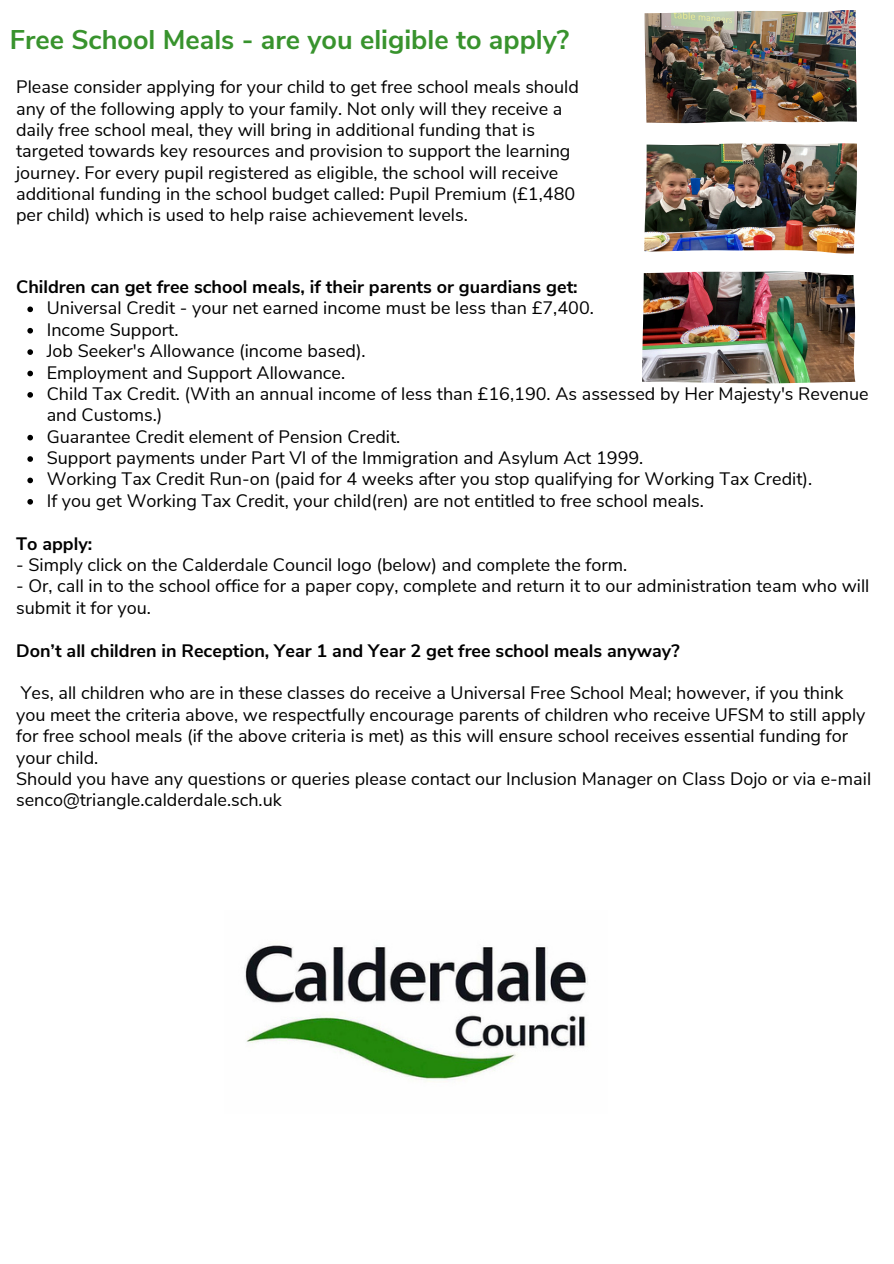
<style>
.page{position:relative;width:894px;height:1264px;background:#fff}
.page>*{position:absolute;margin:0;border:0;box-sizing:border-box;transform-origin:0 0}
.t1{font:700 27px "Nunito Sans";color:#38932d}
.t2{font:18px/21.3px "Nunito Sans";color:#000}
.t3{font:700 18px "Nunito Sans";color:#000}
</style>
<div class="page">
<img style="left:244px;top:944px;width:344px;height:138px">
<img style="left:644px;top:10px;width:212px;height:113px">
<img style="left:644px;top:143px;width:212px;height:111px">
<img style="left:642px;top:271px;width:213px;height:112px">
<svg style="left:27px;top:306px;width:6px;height:6px"></svg>
<svg style="left:27px;top:328px;width:6px;height:5px"></svg>
<svg style="left:27px;top:349px;width:6px;height:6px"></svg>
<svg style="left:27px;top:371px;width:6px;height:5px"></svg>
<svg style="left:27px;top:392px;width:6px;height:6px"></svg>
<svg style="left:27px;top:435px;width:6px;height:5px"></svg>
<svg style="left:27px;top:456px;width:6px;height:6px"></svg>
<svg style="left:27px;top:477px;width:6px;height:6px"></svg>
<svg style="left:27px;top:499px;width:6px;height:5px"></svg>
<h1 class="t1" style="left:10px;top:22px;width:561px">Free School Meals - are you eligible to apply?</h1>
<p class="t2" style="left:16px;top:77px;width:564px">Please consider applying for your child to get free school meals should any of the following apply to your family. Not only will they receive a daily free school meal, they will bring in additional funding that is targeted towards key resources and provision to support the learning journey. For every pupil registered as eligible, the school will receive additional funding in the school budget called: Pupil Premium (£1,480 per child) which is used to help raise achievement levels.</p>
<p class="t3" style="left:16px;top:275px;width:563px">Children can get free school meals, if their parents or guardians get:</p>
<h2 class="t2" style="left:47px;top:298px;width:548px">Universal Credit - your net earned income must be less than £7,400.</h2>
<p class="t2" style="left:47px;top:319px;width:133px">Income Support.</p>
<p class="t2" style="left:47px;top:340px;width:320px">Job Seeker's Allowance (income based).</p>
<p class="t2" style="left:47px;top:362px;width:300px">Employment and Support Allowance.</p>
<p class="t2" style="left:47px;top:383px;width:823px">Child Tax Credit. (With an annual income of less than £16,190. As assessed by Her Majesty's Revenue and Customs.)</p>
<p class="t2" style="left:47px;top:426px;width:355px">Guarantee Credit element of Pension Credit.</p>
<p class="t2" style="left:47px;top:447px;width:598px">Support payments under Part VI of the Immigration and Asylum Act 1999.</p>
<p class="t2" style="left:47px;top:469px;width:766px">Working Tax Credit Run-on (paid for 4 weeks after you stop qualifying for Working Tax Credit).</p>
<p class="t2" style="left:47px;top:490px;width:658px">If you get Working Tax Credit, your child(ren) are not entitled to free school meals.</p>
<p class="t3" style="left:16px;top:531px;width:78px">To apply:</p>
<p class="t2" style="left:16px;top:554px;width:612px">- Simply click on the Calderdale Council logo (below) and complete the form.</p>
<p class="t2" style="left:16px;top:576px;width:854px">- Or, call in to the school office for a paper copy, complete and return it to our administration team who will submit it for you.</p>
<p class="t3" style="left:16px;top:638px;width:665px">Don’t all children in Reception, Year 1 and Year 2 get free school meals anyway?</p>
<h2 class="t2" style="left:16px;top:682px;width:850px">Yes, all children who are in these classes do receive a Universal Free School Meal; however, if you think you meet the criteria above, we respectfully encourage parents of children who receive UFSM to still apply for free school meals (if the above criteria is met) as this will ensure school receives essential funding for your child.</h2>
<p class="t2" style="left:16px;top:768px;width:856px">Should you have any questions or queries please contact our Inclusion Manager on Class Dojo or via e-mail senco@triangle.calderdale.sch.uk</p>
</div>
